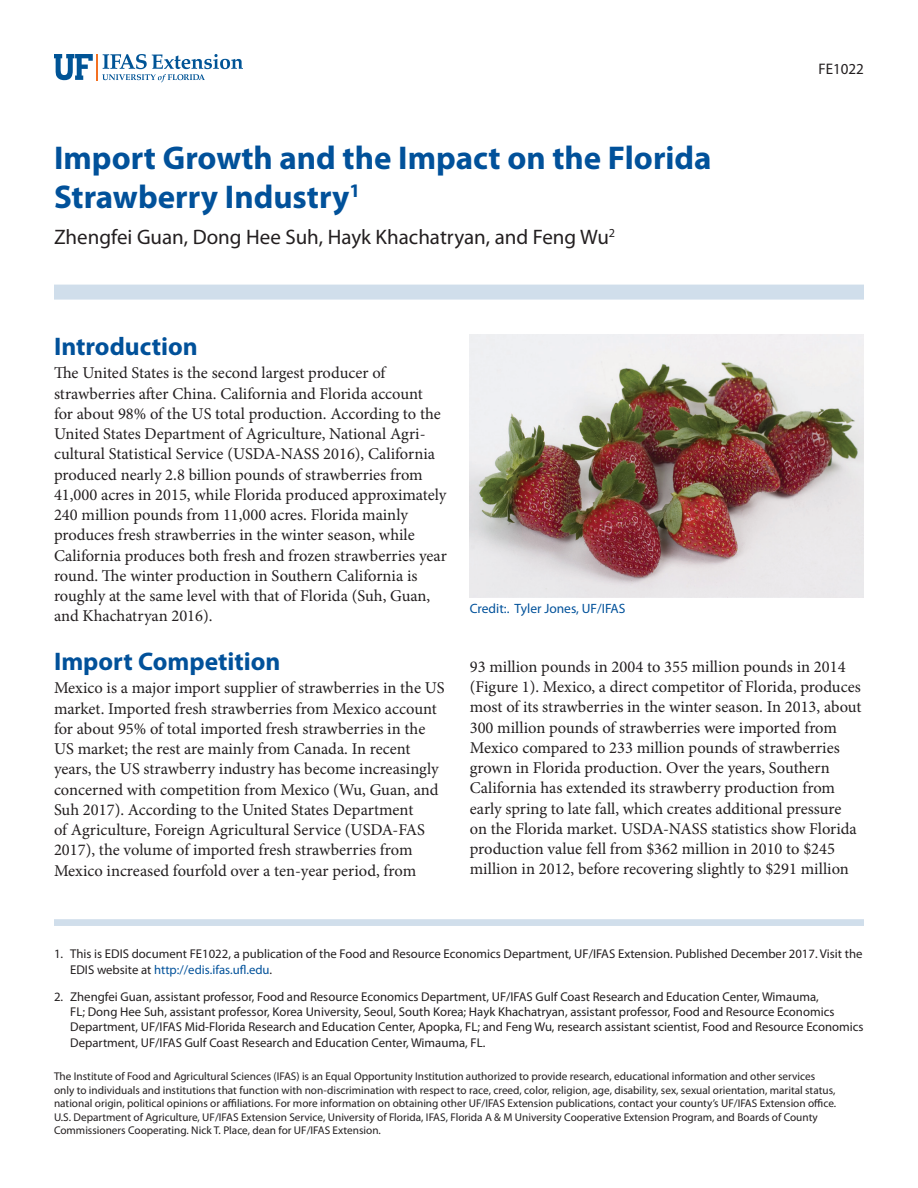
<style>
.page{position:relative;width:918px;height:1188px;background:#fff}
.page>*{position:absolute;margin:0;border:0;box-sizing:border-box;transform-origin:0 0}
.TitleRegular{font:700 33px/39.6px "Myriad Pro";color:#01519a}
.SectionHeading0{font:700 25.5px "Myriad Pro";color:#01519a}
.Author{font:21px "Myriad Pro";color:#231f20}
.Paragraph{font:16.5px/20.2px "Minion Pro";color:#231f20}
.PubNumber{font:15.3px "Myriad Pro";color:#231f20}
.FigureCaption{font:13.5px "Myriad Pro";color:#01519a}
.t1{font:12.75px/15.3px "Myriad Pro";color:#231f20}
.Disclaimer{font:11.25px/13.5px "Myriad Pro";color:#231f20}
.s1{color:#01519a}
</style>
<div class="page">
<svg style="left:54px;top:54px;width:189px;height:28px"></svg>
<div style="left:54px;top:285px;width:810px;height:15px;background:#d0deeb"></div>
<div style="left:54px;top:919px;width:810px;height:7px;background:#d0deeb"></div>
<img style="left:470px;top:335px;width:394px;height:262px">
<p class="TitleRegular" style="left:54px;top:137px;width:659px">Import Growth and the Impact on the Florida<br>Strawberry Industry<sup>1</sup></p>
<p class="Author" style="left:54px;top:224px;width:563px">Zhengfei Guan, Dong Hee Suh, Hayk Khachatryan, and Feng Wu<sup>2</sup></p>
<p class="PubNumber" style="left:819px;top:60px;width:47px">FE1022</p>
<p class="SectionHeading0" style="left:54px;top:330px;width:145px">Introduction</p>
<p class="Paragraph" style="left:54px;top:363px;width:394px">The United States is the second largest producer of strawberries after China. California and Florida account<br>for about 98% of the US total production. According to the United States Department of Agriculture, National Agri&shy;cultural Statistical Service (USDA-NASS 2016), California produced nearly 2.8 billion pounds of strawberries from 41,000 acres in 2015, while Florida produced approximately 240 million pounds from 11,000 acres. Florida mainly produces fresh strawberries in the winter season, while California produces both fresh and frozen strawberries year round. The winter production in Southern California is roughly at the same level with that of Florida (Suh, Guan, and Khachatryan 2016).</p>
<p class="SectionHeading0" style="left:54px;top:645px;width:228px">Import Competition</p>
<p class="Paragraph" style="left:54px;top:678px;width:392px">Mexico is a major import supplier of strawberries in the US market. Imported fresh strawberries from Mexico account for about 95% of total imported fresh strawberries in the US market; the rest are mainly from Canada. In recent years, the US strawberry industry has become increasingly concerned with competition from Mexico (Wu, Guan, and Suh 2017). According to the United States Department<br>of Agriculture, Foreign Agricultural Service (USDA-FAS 2017), the volume of imported fresh strawberries from Mexico increased fourfold over a ten-year period, from</p>
<p class="FigureCaption" style="left:470px;top:600px;width:157px">Credit:. Tyler Jones, UF/IFAS</p>
<p class="Paragraph" style="left:470px;top:657px;width:393px">93 million pounds in 2004 to 355 million pounds in 2014 (Figure 1). Mexico, a direct competitor of Florida, produces most of its strawberries in the winter season. In 2013, about 300 million pounds of strawberries were imported from Mexico compared to 233 million pounds of strawberries grown in Florida production. Over the years, Southern California has extended its strawberry production from early spring to late fall, which creates additional pressure on the Florida market. USDA-NASS statistics show Florida production value fell from $362 million in 2010 to $245 million in 2012, before recovering slightly to $291 million</p>
<p class="t1" style="left:70px;top:946px;width:794px;text-indent:-16px">1. This is EDIS document FE1022, a publication of the Food and Resource Economics Department, UF/IFAS Extension. Published December 2017. Visit the<br>EDIS website at <span class="s1">http://edis.ifas.ufl.edu</span>.</p>
<p class="t1" style="left:70px;top:989px;width:795px;text-indent:-16px">2. Zhengfei Guan, assistant professor, Food and Resource Economics Department, UF/IFAS Gulf Coast Research and Education Center, Wimauma,<br>FL; Dong Hee Suh, assistant professor, Korea University, Seoul, South Korea; Hayk Khachatryan, assistant professor, Food and Resource Economics Department, UF/IFAS Mid-Florida Research and Education Center, Apopka, FL; and Feng Wu, research assistant scientist, Food and Resource Economics Department, UF/IFAS Gulf Coast Research and Education Center, Wimauma, FL.</p>
<p class="Disclaimer" style="left:54px;top:1069px;width:784px">The Institute of Food and Agricultural Sciences (IFAS) is an Equal Opportunity Institution authorized to provide research, educational information and other services only to individuals and institutions that function with non-discrimination with respect to race, creed, color, religion, age, disability, sex, sexual orientation, marital status, national origin, political opinions or affiliations. For more information on obtaining other UF/IFAS Extension publications, contact your county’s UF/IFAS Extension office.<br>U.S. Department of Agriculture, UF/IFAS Extension Service, University of Florida, IFAS, Florida A &amp; M University Cooperative Extension Program, and Boards of County Commissioners Cooperating. Nick T. Place, dean for UF/IFAS Extension.</p>
</div>
